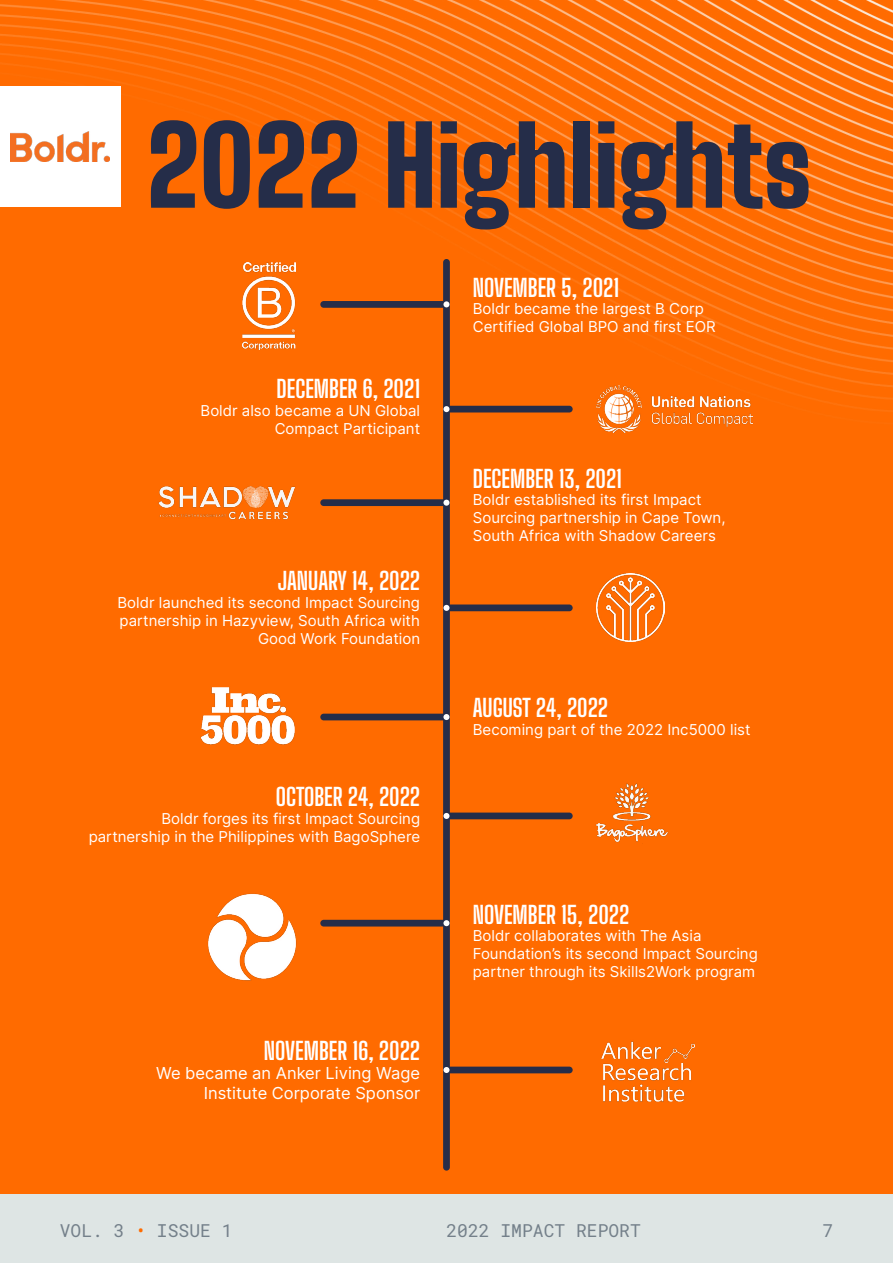
<style>
.page{position:relative;width:893px;height:1263px;background:#fff}
.page>*{position:absolute;margin:0;border:0;box-sizing:border-box;transform-origin:0 0}
.t1{font:100 108px "Big Shoulders Display";color:#252d49}
.t2{font:100 24px "Big Shoulders Display";color:#fff}
.t3{font:18px "Roboto Mono";color:#74808a}
.t4{font:16.5px/19.8px "Inter";color:#fff;text-align:right}
.t5{font:15px/18px "Inter";color:#fff}
.s1{color:#ff6b00}
</style>
<div class="page">
<div style="left:0;top:1193px;width:893px;height:70px;background:#dee5e4"></div>
<div style="left:0;top:0;width:893px;height:1193px;background:#ff6b00"></div>
<img style="left:0;top:0;width:893px;height:1074px">
<div style="left:443px;top:259px;width:7px;height:911px;background:#252d49;border-radius:3px"></div>
<div style="left:320px;top:301px;width:130px;height:7px;background:#252d49;border-radius:3px"></div>
<div style="left:320px;top:499px;width:130px;height:7px;background:#252d49;border-radius:3px"></div>
<div style="left:320px;top:714px;width:130px;height:6px;background:#252d49;border-radius:3px"></div>
<div style="left:320px;top:920px;width:130px;height:6px;background:#252d49;border-radius:3px"></div>
<div style="left:443px;top:406px;width:130px;height:6px;background:#252d49;border-radius:3px"></div>
<div style="left:443px;top:604px;width:130px;height:7px;background:#252d49;border-radius:3px"></div>
<div style="left:443px;top:812px;width:130px;height:7px;background:#252d49;border-radius:3px"></div>
<div style="left:443px;top:1066px;width:130px;height:7px;background:#252d49;border-radius:3px"></div>
<svg style="left:443px;top:301px;width:6px;height:6px"></svg>
<svg style="left:443px;top:500px;width:6px;height:6px"></svg>
<svg style="left:443px;top:714px;width:6px;height:6px"></svg>
<svg style="left:443px;top:920px;width:6px;height:6px"></svg>
<svg style="left:443px;top:406px;width:6px;height:6px"></svg>
<svg style="left:443px;top:605px;width:6px;height:6px"></svg>
<svg style="left:443px;top:813px;width:6px;height:6px"></svg>
<svg style="left:443px;top:1067px;width:6px;height:6px"></svg>
<img style="left:243px;top:262px;width:53px;height:87px">
<img style="left:199px;top:685px;width:98px;height:64px">
<img style="left:207px;top:891px;width:90px;height:91px">
<img style="left:596px;top:573px;width:69px;height:69px">
<img style="left:596px;top:781px;width:73px;height:74px">
<img style="left:596px;top:1039px;width:99px;height:63px">
<img style="left:596px;top:386px;width:157px;height:46px">
<img style="left:150px;top:480px;width:147px;height:44px">
<div style="left:0;top:87px;width:120px;height:120px;background:#fff"></div>
<img style="left:11px;top:132px;width:99px;height:30px">
<h1 class="t1" style="left:147px;top:93px;width:666px">2022 Highlights</h1>
<h2 class="t2" style="left:473px;top:271px;width:148px">NOVEMBER 5, 2021</h2>
<h2 class="t2" style="left:277px;top:373px;width:145px">DECEMBER 6, 2021</h2>
<p class="t5" style="left:201px;top:401px;width:221px;text-align:right">Boldr also became a UN Global<br>Compact Participant</p>
<h2 class="t2" style="left:278px;top:565px;width:144px">JANUARY 14, 2022</h2>
<p class="t5" style="left:118px;top:593px;width:304px;text-align:right">Boldr launched its second Impact Sourcing partnership in Hazyview, South Africa with<br>Good Work Foundation</p>
<h2 class="t2" style="left:276px;top:781px;width:146px">OCTOBER 24, 2022</h2>
<p class="t5" style="left:89px;top:809px;width:333px;text-align:right">Boldr forges its first Impact Sourcing partnership in the Philippines with BagoSphere</p>
<h2 class="t2" style="left:264px;top:1035px;width:158px">NOVEMBER 16, 2022</h2>
<p class="t4" style="left:156px;top:1063px;width:265px">We became an Anker Living Wage<br>Institute Corporate Sponsor</p>
<p class="t5" style="left:473px;top:300px;width:244px">Boldr became the largest B Corp<br>Certified Global BPO and first EOR</p>
<h2 class="t2" style="left:473px;top:462px;width:151px">DECEMBER 13, 2021</h2>
<p class="t5" style="left:473px;top:490px;width:254px">Boldr established its first Impact<br>Sourcing partnership in Cape Town,<br>South Africa with Shadow Careers</p>
<h2 class="t2" style="left:473px;top:692px;width:137px">AUGUST 24, 2022</h2>
<p class="t5" style="left:473px;top:720px;width:279px">Becoming part of the 2022 Inc5000 list</p>
<h2 class="t2" style="left:473px;top:898px;width:158px">NOVEMBER 15, 2022</h2>
<p class="t5" style="left:473px;top:926px;width:287px">Boldr collaborates with The Asia<br>Foundation’s its second Impact Sourcing partner through its Skills2Work program</p>
<p class="t3" style="left:60px;top:1218px;width:174px">VOL. 3 <span class="s1">•</span> ISSUE 1</p>
<p class="t3" style="left:446px;top:1218px;width:196px">2022 IMPACT REPORT</p>
<p class="t3" style="left:822px;top:1218px;width:12px">7</p>
</div>
